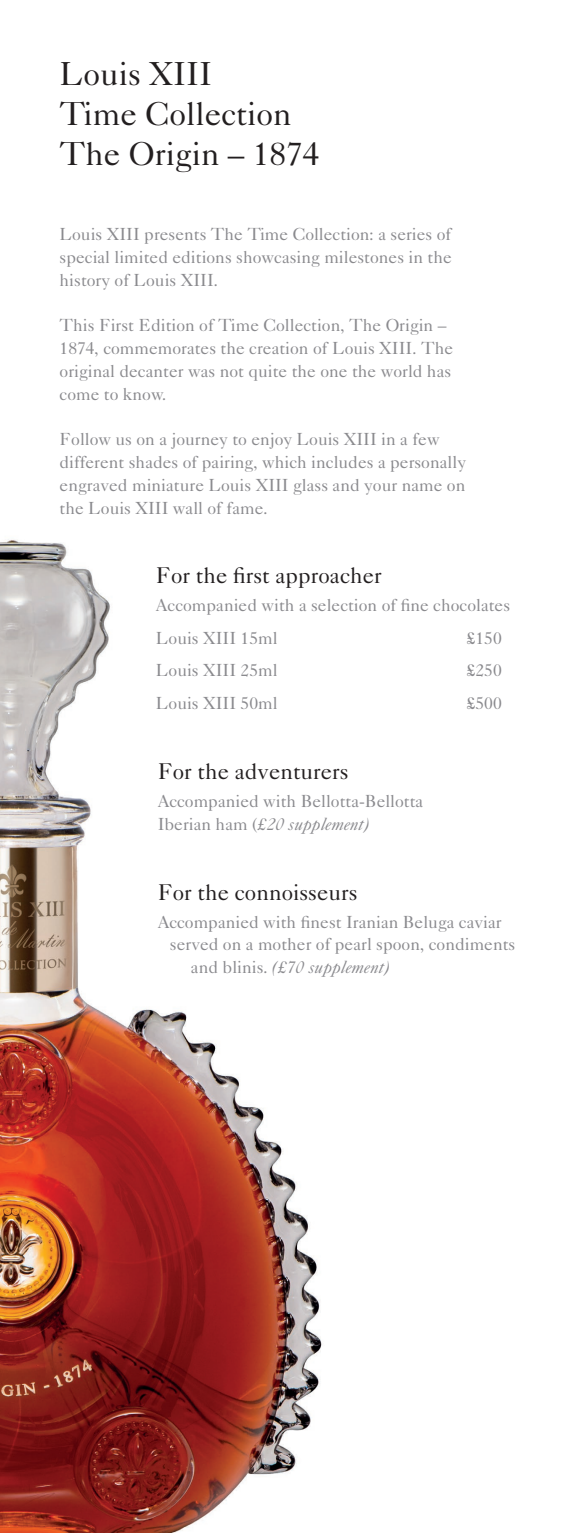
<style>
.page{position:relative;width:581px;height:1533px;background:#fff}
.page>*{position:absolute;margin:0;border:0;box-sizing:border-box;transform-origin:0 0}
.Heading_1{font:33.25px/39.9px "Caslon Five Forty";color:#231f20}
.Heading_1-2{font:22.75px "Caslon Five Forty";color:#231f20}
.Body_1{font:17.5px/22.8px "Caslon Five Forty";color:#8a8a8e}
.Body_1-2{font:italic 17.5px "Caslon Five Forty";color:#8a8a8e}
.s1{font-style:italic}
.s2{font-style:normal}
</style>
<div class="page">
<img style="left:0;top:539px;width:322px;height:994px">
<p class="Heading_1" style="left:60px;top:53px;width:261px">Louis XIII<br>Time Collection<br>The Origin – 1874</p>
<p class="Body_1" style="left:60px;top:223px;width:393px;text-align:justify">Louis XIII presents The Time Collection: a series of special limited editions showcasing milestones in the history of Louis XIII.</p>
<p class="Body_1" style="left:60px;top:314px;width:395px">This First Edition of Time Collection, The Origin – 1874, commemorates the creation of Louis XIII. The original decanter was not quite the one the world has come to know.</p>
<p class="Body_1" style="left:60px;top:427px;width:408px">Follow us on a journey to enjoy Louis XIII in a few different shades of pairing, which includes a personally engraved miniature Louis XIII glass and your name on the Louis XIII wall of fame.</p>
<p class="Heading_1-2" style="left:156px;top:562px;width:227px">For the first approacher</p>
<p class="Body_1" style="left:156px;top:593px;width:355px">Accompanied with a selection of fine chocolates</p>
<p class="Body_1" style="left:156px;top:626px;width:123px">Louis XIII 15ml</p>
<p class="Body_1" style="left:466px;top:626px;width:36px">£150</p>
<p class="Body_1" style="left:156px;top:659px;width:123px">Louis XIII 25ml</p>
<p class="Body_1" style="left:466px;top:659px;width:36px">£250</p>
<p class="Body_1" style="left:156px;top:691px;width:123px">Louis XIII 50ml</p>
<p class="Body_1" style="left:466px;top:691px;width:36px">£500</p>
<p class="Heading_1-2" style="left:158px;top:758px;width:192px">For the adventurers</p>
<p class="Body_1" style="left:158px;top:789px;width:267px">Accompanied with Bellotta-Bellotta<br>Iberian ham (<span class="s1">£20 supplement)</span></p>
<p class="Heading_1-2" style="left:158px;top:878px;width:201px">For the connoisseurs</p>
<p class="Body_1" style="left:158px;top:910px;width:345px">Accompanied with finest Iranian Beluga caviar</p>
<p class="Body_1" style="left:170px;top:933px;width:347px">served on a mother of pearl spoon, condiments</p>
<p class="Body_1-2" style="left:191px;top:957px;width:200px"><span class="s2">and blinis.</span> (£70 supplement)</p>
</div>
